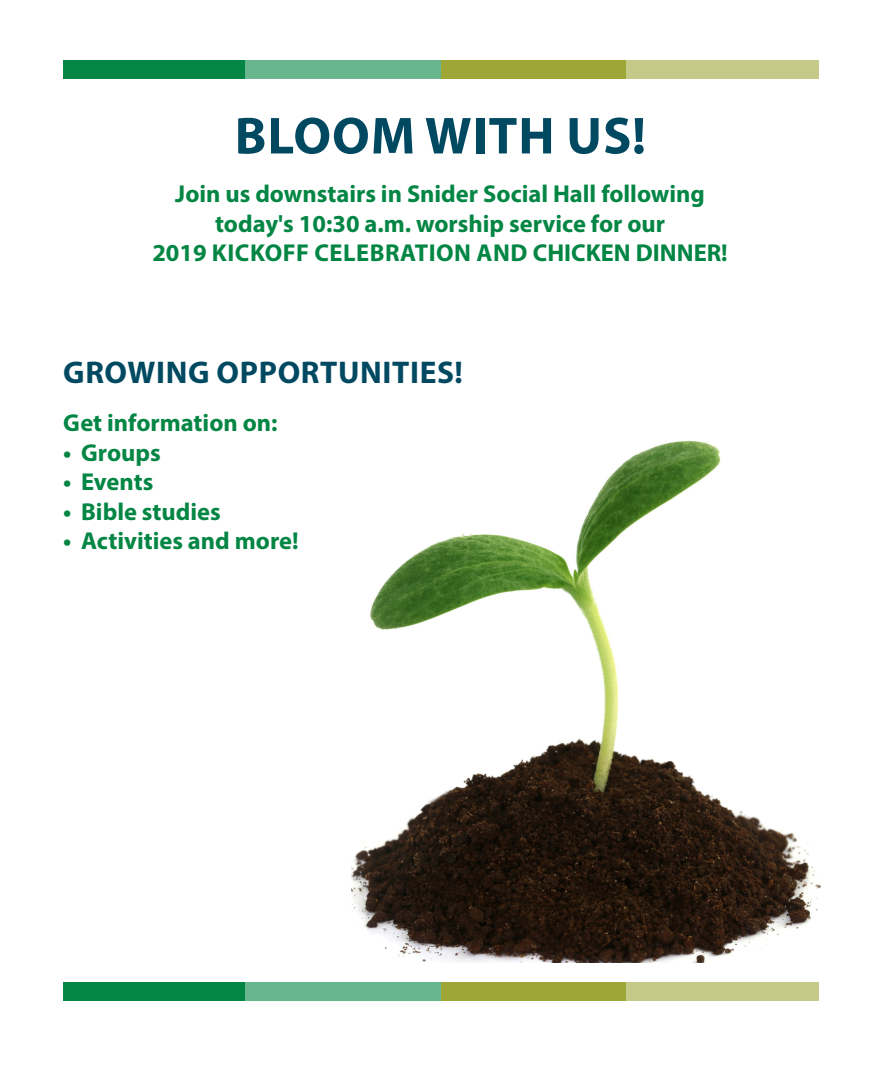
<style>
.page{position:relative;width:882px;height:1071px;background:#fff}
.page>*{position:absolute;margin:0;border:0;box-sizing:border-box;transform-origin:0 0}
.t1{font:700 52.5px "Myriad Pro";letter-spacing:.02em;color:#004961}
.t2{font:700 31.5px "Myriad Pro";letter-spacing:.02em;color:#004961}
.t3{font:700 24.5px "Myriad Pro";color:#038644}
</style>
<div class="page">
<div style="left:63px;top:60px;width:184px;height:19px;background:#038644"></div>
<div style="left:625px;top:60px;width:194px;height:19px;background:#c5ca88"></div>
<div style="left:245px;top:60px;width:196px;height:19px;background:#68b68e"></div>
<div style="left:441px;top:60px;width:184px;height:19px;background:#9ea637"></div>
<div style="left:63px;top:982px;width:184px;height:19px;background:#038644"></div>
<div style="left:625px;top:982px;width:194px;height:19px;background:#c5ca88"></div>
<div style="left:245px;top:982px;width:196px;height:19px;background:#68b68e"></div>
<div style="left:441px;top:982px;width:184px;height:19px;background:#9ea637"></div>
<img style="left:352px;top:440px;width:470px;height:523px">
<p class="t1" style="left:235px;top:102px;width:413px">BLOOM WITH US!</p>
<p class="t3" style="left:175px;top:178px;width:531px">Join us downstairs in Snider Social Hall following</p>
<p class="t3" style="left:215px;top:207px;width:452px">today's 10:30 a.m. worship service for our</p>
<p class="t3" style="left:152px;top:237px;width:577px">2019 KICKOFF CELEBRATION AND CHICKEN DINNER!</p>
<p class="t2" style="left:63px;top:352px;width:401px">GROWING OPPORTUNITIES!</p>
<p class="t3" style="left:63px;top:407px;width:216px">Get information on:</p>
<p class="t3" style="left:63px;top:437px;width:99px">• Groups</p>
<p class="t3" style="left:63px;top:466px;width:92px">• Events</p>
<p class="t3" style="left:63px;top:495px;width:159px">• Bible studies</p>
<p class="t3" style="left:63px;top:525px;width:237px">• Activities and more!</p>
</div>
